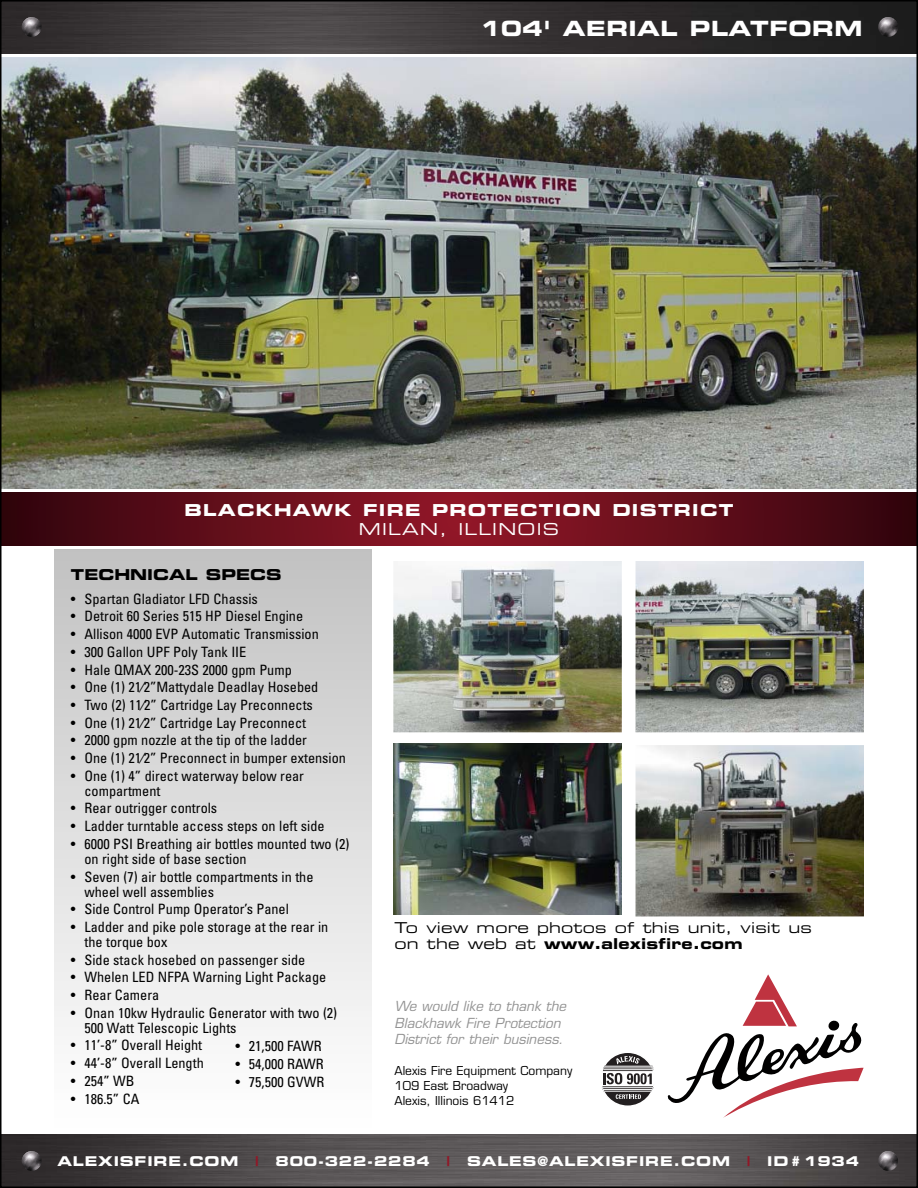
<style>
.page{position:relative;width:918px;height:1188px;background:#fff}
.page>*{position:absolute;margin:0;border:0;box-sizing:border-box;transform-origin:0 0}
.t1{font:21px "Eurostile Bold Extended Two";letter-spacing:.02em;color:#fff}
.t2{font:16.5px "Eurostile Bold Extended Two";letter-spacing:.075em;color:#fff}
.t3{font:16.5px "Eurostile Extended Two";letter-spacing:.075em;color:#fff}
.t4{font:15px "Eurostile Bold Extended Two";letter-spacing:.01em;color:#000}
.t5{font:15px "Eurostile Extended Two";letter-spacing:.01em;color:#000}
.t6{font:condensed 14.25px/15px "Univers";color:#000}
.t7{font:italic 13.5px/16.2px "Eurostile";color:#939393}
.t8{font:13.5px "Eurostile Bold Extended Two";letter-spacing:.06em;color:#fff}
.t9{font:13.5px "Eurostile Bold Extended Two";color:#921727}
.t10{font:12px/15px "Eurostile";color:#000}
.s1{font-family:"Eurostile Extended Two"}
</style>
<div class="page">
<img style="left:0;top:0;width:918px;height:1188px">
<h1 class="t1" style="left:480px;top:21px;width:384px">104' AERIAL PLATFORM</h1>
<p class="t2" style="left:184px;top:504px;width:551px">BLACKHAWK FIRE PROTECTION DISTRICT</p>
<p class="t3" style="left:359px;top:523px;width:202px">MILAN, ILLINOIS</p>
<p class="t4" style="left:71px;top:569px;width:212px">TECHNICAL SPECS</p>
<p class="t6" style="left:71px;top:593px;width:188px">• Spartan Gladiator LFD Chassis</p>
<p class="t6" style="left:71px;top:610px;width:234px">• Detroit 60 Series 515 HP Diesel Engine</p>
<p class="t6" style="left:71px;top:628px;width:249px">• Allison 4000 EVP Automatic Transmission</p>
<p class="t6" style="left:71px;top:646px;width:177px">• 300 Gallon UPF Poly Tank IIE</p>
<p class="t6" style="left:71px;top:663px;width:222px">• Hale QMAX 200-23S 2000 gpm Pump</p>
<p class="t6" style="left:71px;top:681px;width:249px">• One (1) 21⁄2”Mattydale Deadlay Hosebed</p>
<p class="t6" style="left:71px;top:699px;width:243px">• Two (2) 11⁄2” Cartridge Lay Preconnects</p>
<p class="t6" style="left:71px;top:716px;width:237px">• One (1) 21⁄2” Cartridge Lay Preconnect</p>
<p class="t6" style="left:71px;top:734px;width:238px">• 2000 gpm nozzle at the tip of the ladder</p>
<p class="t6" style="left:71px;top:752px;width:277px">• One (1) 21⁄2” Preconnect in bumper extension</p>
<p class="t6" style="left:84px;top:770px;width:221px;text-indent:-14px">• One (1) 4” direct waterway below rear compartment</p>
<p class="t6" style="left:71px;top:802px;width:148px">• Rear outrigger controls</p>
<p class="t6" style="left:71px;top:820px;width:255px">• Ladder turntable access steps on left side</p>
<p class="t6" style="left:84px;top:838px;width:266px;text-indent:-14px">• 6000 PSI Breathing air bottles mounted two (2) on right side of base section</p>
<p class="t6" style="left:84px;top:870px;width:231px;text-indent:-14px">• Seven (7) air bottle compartments in the wheel well assemblies</p>
<p class="t6" style="left:71px;top:903px;width:219px">• Side Control Pump Operator’s Panel</p>
<p class="t6" style="left:84px;top:921px;width:245px;text-indent:-14px">• Ladder and pike pole storage at the rear in the torque box</p>
<p class="t6" style="left:71px;top:953px;width:236px">• Side stack hosebed on passenger side</p>
<p class="t6" style="left:71px;top:971px;width:257px">• Whelen LED NFPA Warning Light Package</p>
<p class="t6" style="left:71px;top:989px;width:90px">• Rear Camera</p>
<p class="t6" style="left:84px;top:1007px;width:254px;text-indent:-14px">• Onan 10kw Hydraulic Generator with two (2)<br>500 Watt Telescopic Lights</p>
<p class="t6" style="left:71px;top:1039px;width:133px">• 11’-8” Overall Height</p>
<p class="t6" style="left:71px;top:1057px;width:134px">• 44’-8” Overall Length</p>
<p class="t6" style="left:71px;top:1075px;width:65px">• 254” WB</p>
<p class="t6" style="left:71px;top:1092px;width:70px">• 186.5” CA</p>
<p class="t6" style="left:235px;top:1040px;width:88px">• 21,500 FAWR</p>
<p class="t6" style="left:235px;top:1058px;width:90px">• 54,000 RAWR</p>
<p class="t6" style="left:235px;top:1075px;width:90px">• 75,500 GVWR</p>
<p class="t5" style="left:394px;top:922px;width:419px">To view more photos of this unit, visit us</p>
<p class="t4" style="left:394px;top:939px;width:349px"><span class="s1">on the web at</span> www.alexisfire.com</p>
<p class="t7" style="left:395px;top:1000px;width:173px">We would like to thank the<br>Blackhawk Fire Protection<br>District for their business.</p>
<p class="t10" style="left:394px;top:1064px;width:179px">Alexis Fire Equipment Company<br>109 East Broadway<br>Alexis, Illinois 61412</p>
<p class="t8" style="left:57px;top:1156px;width:182px">ALEXISFIRE.COM</p>
<p class="t9" style="left:255px;top:1156px;width:4px">|</p>
<p class="t8" style="left:276px;top:1156px;width:156px">800-322-2284</p>
<p class="t9" style="left:447px;top:1156px;width:4px">|</p>
<p class="t8" style="left:467px;top:1156px;width:264px">SALES@ALEXISFIRE.COM</p>
<p class="t9" style="left:747px;top:1156px;width:4px">|</p>
<p class="t8" style="left:767px;top:1156px;width:93px">ID#1934</p>
</div>
